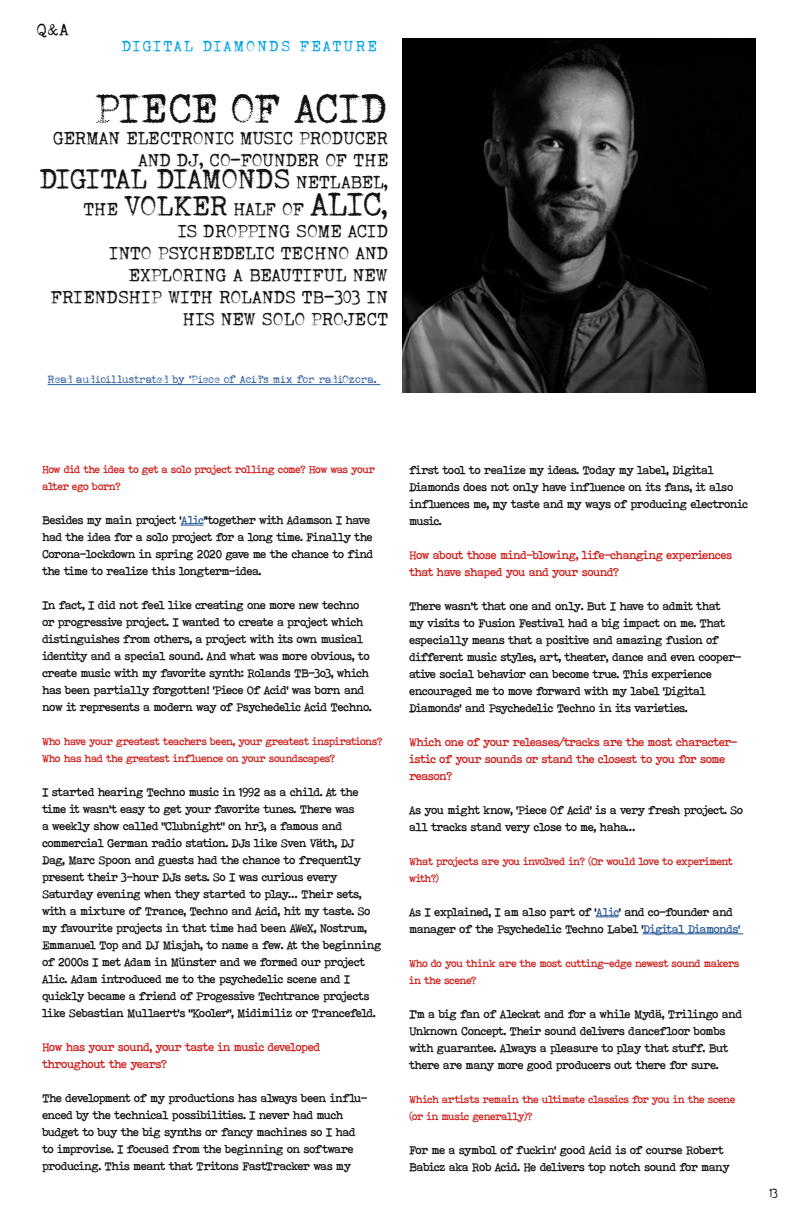
<style>
.page{position:relative;width:792px;height:1224px;background:#fff}
.page>*{position:absolute;margin:0;border:0;box-sizing:border-box;transform-origin:0 0}
.t1{font:41px "Orange Typewriter";letter-spacing:-.055em;color:#131313}
.t2{font:28px "Orange Typewriter";letter-spacing:-.07em;color:#131313}
.t3{font:18px/22px "Orange Typewriter";letter-spacing:-.06em;color:#131313;text-align:right}
.t4{font:17px "Orange Typewriter";color:#000}
.t5{font:15px "Orange Typewriter";letter-spacing:.08em;color:#00a1e4}
.t6{font:12px/17px "Bohemian Typewriter";letter-spacing:-.1em;color:#131313}
.t7{font:12px/17px "Bohemian Typewriter";letter-spacing:-.1em;color:#ce1f1c}
.t8{font:12px "Orange Typewriter";color:#131313}
.t9{font:11px/17px "Bohemian Typewriter";letter-spacing:-.1em;color:#ce1f1c}
.t10{font:11px "Orange Typewriter";letter-spacing:-.06em;color:#2c5d9d}
.s1{font-size:18px}
.s2{font-size:28px}
.s3{font-size:33px}
.s4{font-size:26px}
.s5{color:#2c5d9d}
</style>
<div class="page">
<svg style="left:181px;top:525px;width:22px;height:1px"></svg>
<svg style="left:596px;top:916px;width:22px;height:1px"></svg>
<hr style="left:643px;top:933px;width:100px;height:1px;background:#2c5d9d">
<img style="left:402px;top:39px;width:354px;height:353px">
<hr style="left:48px;top:384px;width:333px;height:1px;background:#2c5d9d">
<h3 class="t4" style="left:37px;top:19px;width:35px">Q&amp;A</h3>
<p class="t5" style="left:122px;top:37px;width:257px">DIGITAL DIAMONDS FEATURE</p>
<h1 class="t1" style="left:95px;top:83px;width:296px">PIECE OF ACID</h1>
<h3 class="t3" style="left:53px;top:127px;width:338px">GERMAN ELECTRONIC MUSIC PRODUCER<br>AND DJ, CO-FOUNDER OF THE</h3>
<h2 class="t2" style="left:40px;top:162px;width:351px">DIGITAL DIAMONDS <span class="s1">NETLABEL,</span></h2>
<h3 class="t3" style="left:51px;top:198px;width:340px">THE <span class="s2">VOLKER</span> HALF OF <span class="s3">ALIC</span><span class="s4">,<br></span>IS DROPPING SOME ACID<br>INTO PSYCHEDELIC TECHNO AND<br>EXPLORING A BEAUTIFUL NEW<br>FRIENDSHIP WITH ROLANDS TB-303 IN<br>HIS NEW SOLO PROJECT</h3>
<p class="t10" style="left:48px;top:373px;width:331px">Read audioillustrated by ’Piece of Acid’s mix for radiOzora.</p>
<p class="t9" style="left:42px;top:461px;width:335px">How did the idea to get a solo project rolling come? How was your alter ego born?</p>
<p class="t6" style="left:42px;top:511px;width:334px">Besides my main project ‘<span class="s5">Alic</span>’’together with Adamson I have had the idea for a solo project for a long time. Finally the Corona-lockdown in spring 2020 gave me the chance to find the time to realize this longterm-idea.</p>
<p class="t6" style="left:42px;top:596px;width:332px">In fact, I did not feel like creating one more new techno or progressive project. I wanted to create a project which distinguishes from others, a project with its own musical identity and a special sound. And what was more obvious, to create music with my favorite synth: Rolands TB-3o3, which has been partially forgotten! ‘Piece Of Acid’ was born and now it represents a modern way of Psychedelic Acid Techno.</p>
<p class="t9" style="left:42px;top:733px;width:342px">Who have your greatest teachers been, your greatest inspirations?<br>Who has had the greatest influence on your soundscapes?</p>
<p class="t6" style="left:42px;top:783px;width:342px">I started hearing Techno music in 1992 as a child. At the time it wasn’t easy to get your favorite tunes. There was<br>a weekly show called “Clubnight” on hr3, a famous and commercial German radio station. DJs like Sven Väth, DJ Dag, Marc Spoon and guests had the chance to frequently present their 3-hour DJs sets. So I was curious every Saturday evening when they started to play… Their sets, with a mixture of Trance, Techno and Acid, hit my taste. So my favourite projects in that time had been AWeX, Nostrum, Emmanuel Top and DJ Misjah, to name a few. At the beginning of 2000s I met Adam in Münster and we formed our project Alic. Adam introduced me to the psychedelic scene and I quickly became a friend of Progessive Techtrance projects like Sebastian Mullaert’s “Kooler”, Midimiliz or Trancefeld.</p>
<p class="t7" style="left:42px;top:1038px;width:281px">How has your sound, your taste in music developed throughout the years?</p>
<p class="t6" style="left:42px;top:1089px;width:327px">The development of my productions has always been influ&shy;enced by the technical possibilities. I never had much budget to buy the big synths or fancy machines so I had to improvise. I focused from the beginning on software producing. This meant that Tritons FastTracker was my</p>
<p class="t6" style="left:409px;top:461px;width:341px">first tool to realize my ideas. Today my label, Digital Diamonds does not only have influence on its fans, it also influences me, my taste and my ways of producing electronic music.</p>
<p class="t7" style="left:409px;top:546px;width:325px">How about those mind-blowing, life-changing experiences that have shaped you and your sound?</p>
<p class="t6" style="left:409px;top:597px;width:334px">There wasn’t that one and only. But I have to admit that<br>my visits to Fusion Festival had a big impact on me. That especially means that a positive and amazing fusion of different music styles, art, theater, dance and even cooper&shy;ative social behavior can become true. This experience encouraged me to move forward with my label ‘Digital Diamonds’ and Psychedelic Techno in its varieties.</p>
<p class="t7" style="left:409px;top:733px;width:330px">Which one of your releases/tracks are the most character&shy;istic of your sounds or stand the closest to you for some reason?</p>
<p class="t6" style="left:409px;top:801px;width:336px">As you might know, ‘Piece Of Acid’ is a very fresh project. So all tracks stand very close to me, haha…</p>
<p class="t9" style="left:409px;top:852px;width:326px">What projects are you involved in? (Or would love to experiment with?)</p>
<p class="t6" style="left:409px;top:903px;width:334px">As I explained, I am also part of ‘<span class="s5">Alic</span>’ and co-founder and manager of the Psychedelic Techno Label ‘<span class="s5">Digital Diamonds’</span></p>
<p class="t9" style="left:409px;top:954px;width:332px">Who do you think are the most cutting-edge newest sound makers in the scene?</p>
<p class="t6" style="left:409px;top:1005px;width:335px">I’m a big fan of Aleckat and for a while Mydä, Trilingo and Unknown Concept. Their sound delivers dancefloor bombs with guarantee. Always a pleasure to play that stuff. But there are many more good producers out there for sure.</p>
<p class="t9" style="left:409px;top:1090px;width:328px">Which artists remain the ultimate classics for you in the scene (or in music generally)?</p>
<p class="t6" style="left:409px;top:1141px;width:323px">For me a symbol of fuckin’ good Acid is of course Robert<br>Babicz aka Rob Acid. He delivers top notch sound for many</p>
<p class="t8" style="left:769px;top:1186px;width:11px">13</p>
</div>
